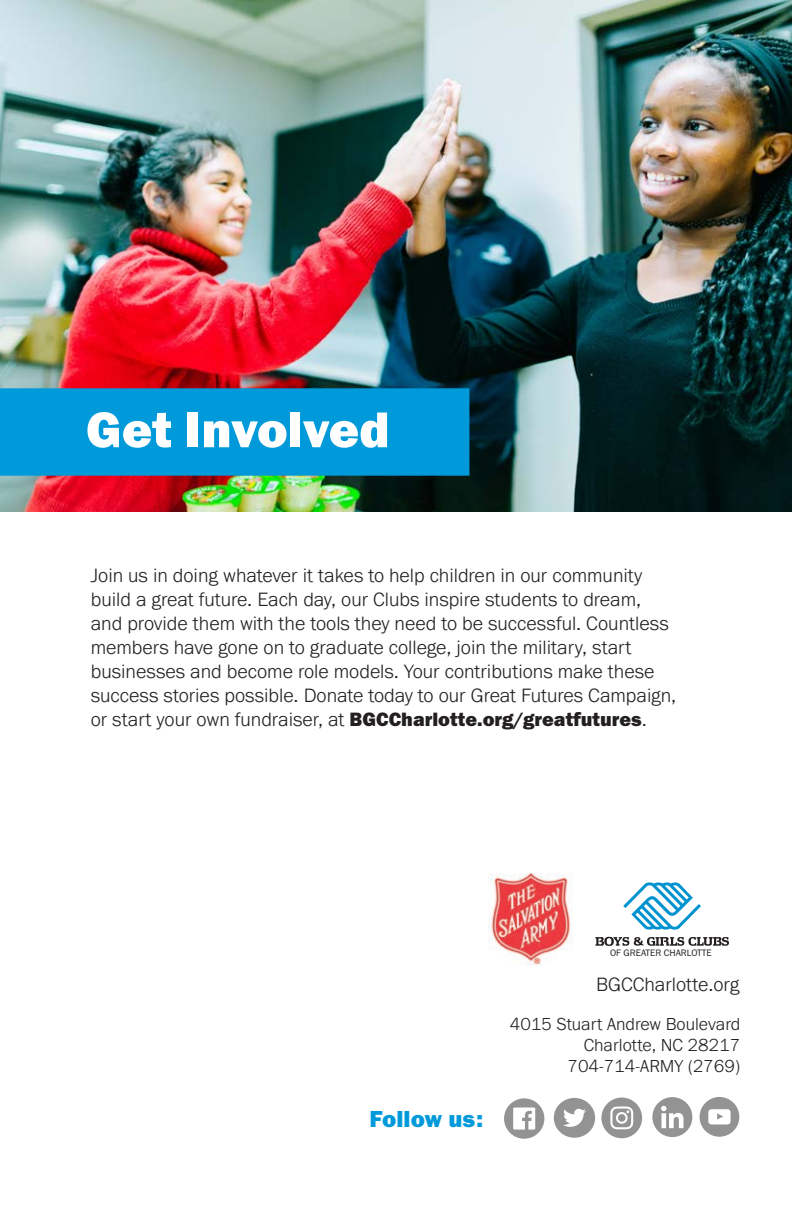
<style>
.page{position:relative;width:792px;height:1224px;background:#fff}
.page>*{position:absolute;margin:0;border:0;box-sizing:border-box;transform-origin:0 0}
.Headings{font:52px "Franklin Gothic URW Hea";color:#fff}
.Headings-2{font:24px "Franklin Gothic URW Hea";color:#009ada}
.t1{font:300 20px/24px "Franklin Gothic URW";color:#231f20}
.t2{font:300 18px "Franklin Gothic URW";color:#231f20}
.t3{font:9.6px "Franklin Gothic";color:#231f20}
.s1{font-family:"Franklin Gothic URW Hea";font-weight:400}
</style>
<div class="page">
<img style="left:0;top:0;width:792px;height:511px">
<svg style="left:595px;top:937px;width:134px;height:9px"></svg>
<svg style="left:623px;top:882px;width:78px;height:48px"></svg>
<img style="left:489px;top:873px;width:83px;height:93px">
<div style="left:504px;top:1098px;width:40px;height:41px;background:#939393;border-radius:50%"></div>
<svg style="left:513px;top:1108px;width:22px;height:22px"></svg>
<div style="left:700px;top:1097px;width:39px;height:40px;background:#939393;border-radius:50%"></div>
<svg style="left:708px;top:1109px;width:23px;height:15px"></svg>
<div style="left:601px;top:1098px;width:41px;height:40px;background:#939393;border-radius:50%"></div>
<svg style="left:610px;top:1106px;width:23px;height:23px"></svg>
<div style="left:554px;top:1098px;width:41px;height:40px;background:#939393;border-radius:50%"></div>
<svg style="left:563px;top:1108px;width:23px;height:19px"></svg>
<div style="left:652px;top:1097px;width:40px;height:40px;background:#939393;border-radius:50%"></div>
<svg style="left:661px;top:1106px;width:23px;height:22px"></svg>
<div style="left:0;top:388px;width:469px;height:88px;background:#009ada"></div>
<p class="Headings" style="left:86px;top:396px;width:305px">Get Involved</p>
<p class="t1" style="left:91px;top:563px;width:587px">Join us in doing whatever it takes to help children in our community build a great future. Each day, our Clubs inspire students to dream, and provide them with the tools they need to be successful. Countless members have gone on to graduate college, join the military, start businesses and become role models. Your contributions make these success stories possible. Donate today to our Great Futures Campaign, or start your own fundraiser, at <span class="s1">BGCCharlotte.org/greatfutures</span>.</p>
<p class="Headings-2" style="left:370px;top:1103px;width:115px">Follow us:</p>
<p class="t3" style="left:610px;top:947px;width:103px">OF GREATER CHARLOTTE</p>
<p class="t1" style="left:596px;top:972px;width:145px">BGCCharlotte.org</p>
<p class="t2" style="left:510px;top:1012px;width:232px">4015 Stuart Andrew Boulevard</p>
<p class="t2" style="left:584px;top:1033px;width:158px">Charlotte, NC 28217</p>
<p class="t2" style="left:567px;top:1054px;width:174px">704-714-ARMY (2769)</p>
</div>
